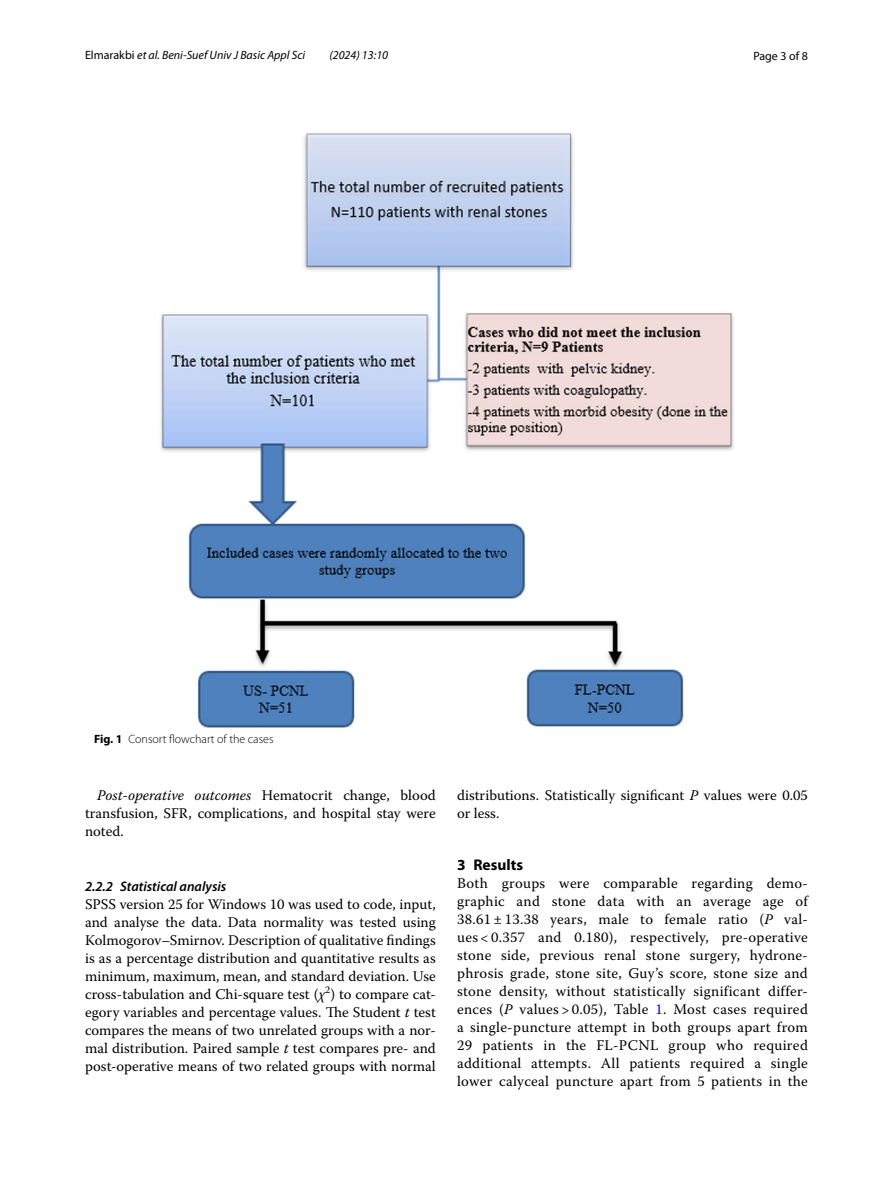
<style>
.page{position:relative;width:893px;height:1187px;background:#fff}
.page>*{position:absolute;margin:0;border:0;box-sizing:border-box;transform-origin:0 0}
.t1{font:700 15.45px "Myriad Pro";color:#000}
.t2{font:14.7px/18px "Warnock Pro";color:#000;text-align:justify}
.t3{font:italic 600 13.8px "Myriad Pro";color:#000}
.t4{font:italic 12px "Myriad Pro";color:#000}
.t5{font:300 12px "Myriad Pro";color:#000}
.t6{font:12px "Myriad Pro";color:#000}
.s1{font-style:normal}
.s2{font-weight:700}
.s3{font-style:italic}
.s4{color:#00f}
</style>
<div class="page">
<img style="left:159px;top:133px;width:574px;height:594px">
<p class="t4" style="left:85px;top:48px;width:222px"><span class="s1">Elmarakbi</span> et al. Beni-Suef Univ J Basic Appl Sci</p>
<p class="t4" style="left:329px;top:48px;width:60px">(2024) 13:10</p>
<p class="t6" style="left:753px;top:48px;width:56px">Page 3 of 8</p>
<p class="t5" style="left:94px;top:732px;width:181px"><span class="s2">Fig. 1</span> Consort flowchart of the cases</p>
<p class="t2" style="left:85px;top:786px;width:352px;text-indent:12px"><span class="s3">Post-operative outcomes</span> Hematocrit change, blood transfusion, SFR, complications, and hospital stay were noted.</p>
<p class="t3" style="left:85px;top:877px;width:143px">2.2.2 Statistical analysis</p>
<p class="t2" style="left:85px;top:894px;width:352px">SPSS version 25 for Windows 10 was used to code, input, and analyse the data. Data normality was tested using Kolmogorov–Smirnov. Description of qualitative findings is as a percentage distribution and quantitative results as minimum, maximum, mean, and standard deviation. Use cross-tabulation and Chi-square test (<span class="s3">χ</span><sup>2</sup>) to compare cat&shy;egory variables and percentage values. The Student <span class="s3">t</span> test compares the means of two unrelated groups with a nor&shy;mal distribution. Paired sample <span class="s3">t</span> test compares pre- and post-operative means of two related groups with normal</p>
<p class="t2" style="left:457px;top:786px;width:352px">distributions. Statistically significant <span class="s3">P</span> values were 0.05 or less.</p>
<p class="t1" style="left:457px;top:854px;width:67px">3 Results</p>
<p class="t2" style="left:457px;top:873px;width:352px">Both groups were comparable regarding demo&shy;graphic and stone data with an average age of 38.61 ± 13.38 years, male to female ratio (<span class="s3">P</span> val&shy;ues &lt; 0.357 and 0.180), respectively, pre-operative stone side, previous renal stone surgery, hydrone&shy;phrosis grade, stone site, Guy’s score, stone size and stone density, without statistically significant differ&shy;ences (<span class="s3">P</span> values &gt; 0.05), Table <span class="s4">1</span>. Most cases required a single-puncture attempt in both groups apart from 29 patients in the FL-PCNL group who required additional attempts. All patients required a single lower calyceal puncture apart from 5 patients in the</p>
</div>
